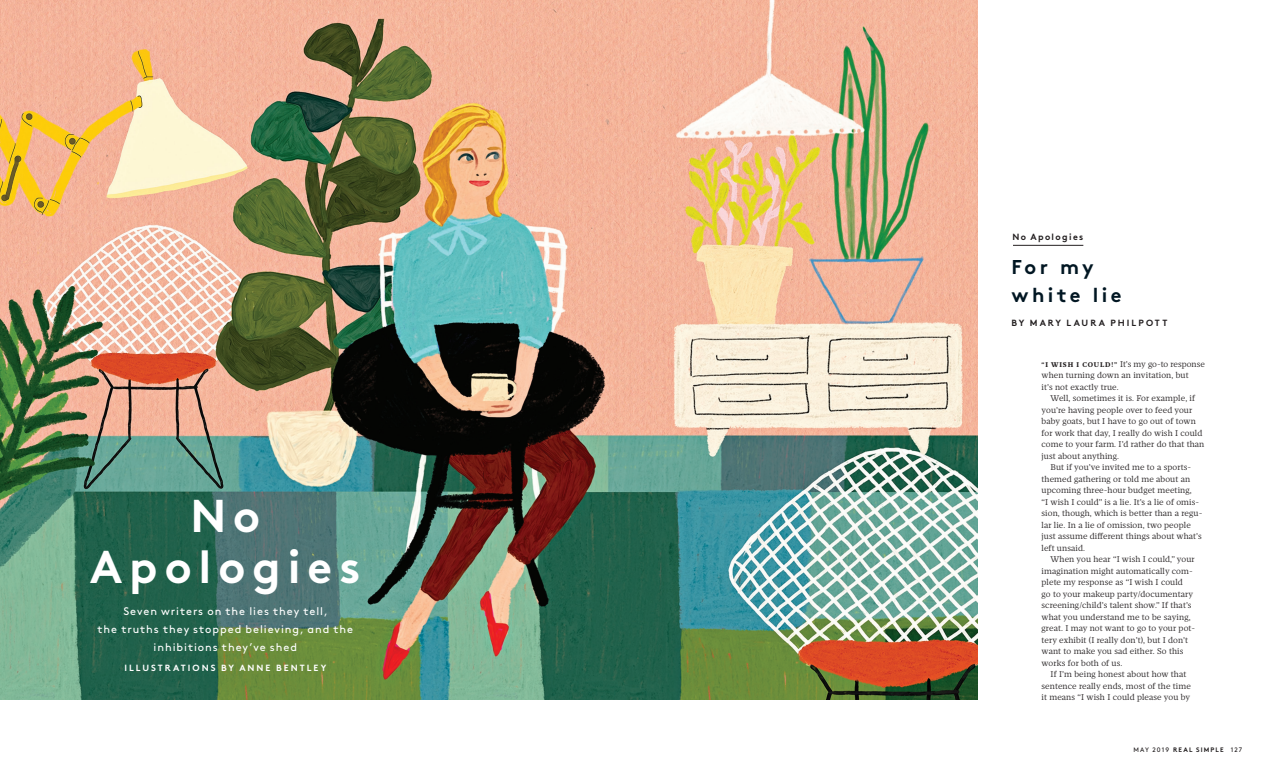
<style>
.page{position:relative;width:1278px;height:783px;background:#fff}
.page>*{position:absolute;margin:0;border:0;box-sizing:border-box;transform-origin:0 0}
.t1{font:700 46px/51px "Brown Pro";letter-spacing:.15em;color:#fff;text-align:center}
.t2{font:700 20px/28px "Brown Pro";letter-spacing:.17em;color:#011622}
.t3{font:11px/18px "Brown Pro";letter-spacing:.085em;color:#fff;text-align:center}
.t4{font:700 9px "Brown Pro";letter-spacing:.22em;color:#fff}
.t5{font:700 9px "Brown Pro";letter-spacing:.22em;color:#231f20}
.t6{font:700 9px "Brown Pro";letter-spacing:.15em;color:#231f20}
.t7{font:300 8.5px/11.5px "Mafra";letter-spacing:.015em;color:#231f20}
.t8{font:6.5px "Brown Pro";letter-spacing:.16em;color:#231f20}
.s1{font-weight:700;font-size:7px}
.s2{font-weight:700}
</style>
<div class="page">
<img style="left:0;top:0;width:977px;height:700px">
<hr style="left:1013px;top:245px;width:70px;height:1px;background:#231f20">
<h1 class="t1" style="left:90px;top:486px;width:272px">No<br>Apologies</h1>
<p class="t3" style="left:98px;top:602px;width:257px">Seven writers on the lies they tell,<br>the truths they stopped believing, and the inhibitions they’ve shed</p>
<p class="t4" style="left:124px;top:661px;width:203px">ILLUSTRATIONS BY ANNE BENTLEY</p>
<p class="t6" style="left:1012px;top:230px;width:72px">No Apologies</p>
<h2 class="t2" style="left:1012px;top:251px;width:111px">For my white lie</h2>
<p class="t5" style="left:1012px;top:316px;width:157px">BY MARY LAURA PHILPOTT</p>
<p class="t7" style="left:1042px;top:358px;width:165px"><span class="s1">“I WISH I COULD!”</span> It’s my go-to response when turning down an invitation, but<br>it’s not exactly true.</p>
<p class="t7" style="left:1051px;top:392px;width:146px">Well, sometimes it is. For example, if</p>
<p class="t7" style="left:1042px;top:404px;width:152px">you’re having people over to feed your</p>
<p class="t7" style="left:1042px;top:415px;width:156px">baby goats, but I have to go out of town</p>
<p class="t7" style="left:1042px;top:427px;width:162px">for work that day, I really do wish I could</p>
<p class="t7" style="left:1042px;top:438px;width:164px">come to your farm. I’d rather do that than</p>
<p class="t7" style="left:1042px;top:450px;width:79px">just about anything.</p>
<p class="t7" style="left:1051px;top:461px;width:142px">But if you’ve invited me to a sports-</p>
<p class="t7" style="left:1042px;top:473px;width:150px">themed gathering or told me about an</p>
<p class="t7" style="left:1042px;top:484px;width:152px">upcoming three-hour budget meeting,</p>
<p class="t7" style="left:1042px;top:496px;width:159px">“I wish I could” is a lie. It’s a lie of omis-</p>
<p class="t7" style="left:1042px;top:507px;width:162px">sion, though, which is better than a regu-</p>
<p class="t7" style="left:1042px;top:519px;width:151px">lar lie. In a lie of omission, two people</p>
<p class="t7" style="left:1042px;top:530px;width:162px">just assume different things about what’s</p>
<p class="t7" style="left:1042px;top:542px;width:45px">left unsaid.</p>
<p class="t7" style="left:1051px;top:553px;width:146px">When you hear “I wish I could,” your</p>
<p class="t7" style="left:1042px;top:565px;width:153px">imagination might automatically com-</p>
<p class="t7" style="left:1042px;top:576px;width:143px">plete my response as “I wish I could</p>
<p class="t7" style="left:1042px;top:588px;width:153px">go to your makeup party/documentary</p>
<p class="t7" style="left:1042px;top:599px;width:152px">screening/child’s talent show.” If that’s</p>
<p class="t7" style="left:1042px;top:611px;width:151px">what you understand me to be saying,</p>
<p class="t7" style="left:1042px;top:622px;width:155px">great. I may not want to go to your pot-</p>
<p class="t7" style="left:1042px;top:634px;width:148px">tery exhibit (I really don’t), but I don’t</p>
<p class="t7" style="left:1042px;top:645px;width:143px">want to make you sad either. So this</p>
<p class="t7" style="left:1042px;top:657px;width:82px">works for both of us.</p>
<p class="t7" style="left:1051px;top:668px;width:137px">If I’m being honest about how that</p>
<p class="t7" style="left:1042px;top:680px;width:151px">sentence really ends, most of the time</p>
<p class="t7" style="left:1042px;top:691px;width:150px">it means “I wish I could please you by</p>
<p class="t8" style="left:1134px;top:745px;width:110px">MAY 2019 <span class="s2">REAL SIMPLE</span> 127</p>
</div>
